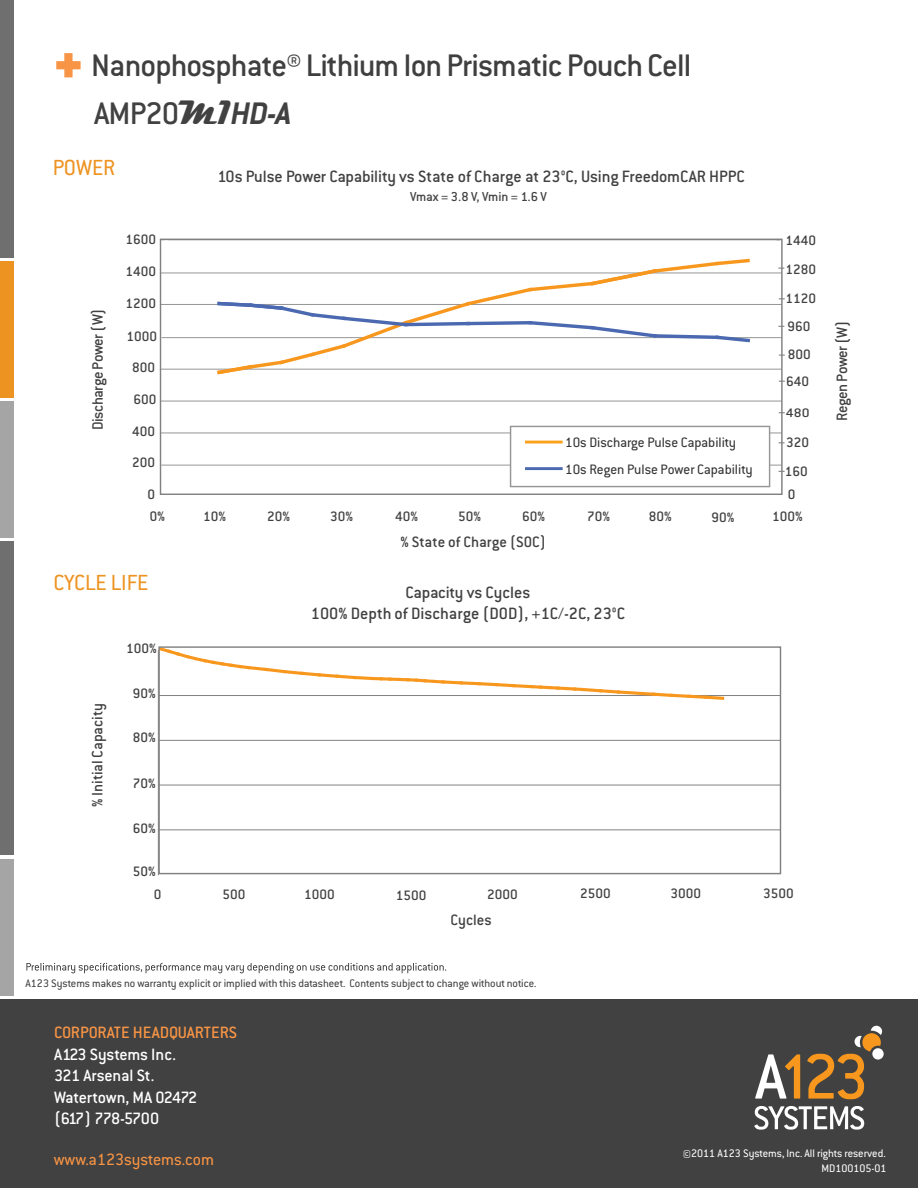
<style>
.page{position:relative;width:918px;height:1188px;background:#fff}
.page>*{position:absolute;margin:0;border:0;box-sizing:border-box;transform-origin:0 0}
.t1{font:500 34.2px "Conduit ITC Std";letter-spacing:-.025em;color:#3f3f3f}
.t2{font:500 34.2px "Conduit ITC Std";letter-spacing:-.025em;color:#414141}
.t3{font:24px "Conduit ITC Std";color:#ed9322}
.t4{font:18.75px "Geneva";color:#010101;scale:1.31 1}
.t5{font:500 18px/21.6px "Conduit ITC Std";color:#414141;text-align:center}
.t6{font:500 18px/21.6px "Conduit ITC Std";letter-spacing:-.02em;color:#fff}
.t7{font:500 18px "Conduit ITC Std";color:#f79445}
.t8{font:18px "Conduit ITC Std";color:#f79444}
.t9{font:500 16.5px "Conduit ITC Std";color:#414141}
.t10{font:500 16.5px "Conduit ITC Std";letter-spacing:-.03em;color:#414141}
.t11{font:500 15px/32.2px "Conduit ITC Std";color:#414141;text-align:justify}
.t12{font:15px/26.5px "Conduit ITC Std";color:#343333}
.t13{font:500 14.25px "Conduit ITC Std";letter-spacing:-.01em;color:#414141}
.t14{font:500 13.5px "Conduit ITC Std";color:#414141;scale:1.14 1}
.t15{font:12px "Conduit ITC Std";color:#414141}
.t16{font:12px "Conduit ITC Std";color:#fff}
.s1{font-family:"Magneto";font-weight:700}
.s2{font-weight:700;font-style:italic}
.s3{font-weight:400}
</style>
<div class="page">
<hr style="left:160px;top:304px;width:621px;height:1px;background:#969696">
<hr style="left:162px;top:337px;width:620px;height:1px;background:#969696">
<div style="left:0;top:999px;width:918px;height:189px;background:#414141"></div>
<svg style="left:755px;top:1054px;width:45px;height:45px"></svg>
<svg style="left:754px;top:1106px;width:110px;height:24px"></svg>
<svg style="left:807px;top:1026px;width:77px;height:73px"></svg>
<svg style="left:26px;top:963px;width:420px;height:10px"></svg>
<div style="left:0;top:542px;width:14px;height:313px;background:#6f6f70"></div>
<div style="left:0;top:401px;width:14px;height:137px;background:#a5a5a5"></div>
<div style="left:0;top:261px;width:14px;height:136px;background:#ed9322"></div>
<div style="left:0;top:0;width:14px;height:257px;background:#6f6f70"></div>
<div style="left:0;top:859px;width:14px;height:137px;background:#a5a5a5"></div>
<svg style="left:56px;top:53px;width:25px;height:24px"></svg>
<hr style="left:158px;top:830px;width:623px;height:1px;background:#818181">
<hr style="left:158px;top:785px;width:623px;height:1px;background:#818181">
<hr style="left:158px;top:740px;width:623px;height:1px;background:#818181">
<hr style="left:158px;top:695px;width:623px;height:1px;background:#818181">
<hr style="left:158px;top:651px;width:1px;height:224px;background:#818181">
<svg style="left:157px;top:648px;width:568px;height:54px"></svg>
<hr style="left:160px;top:369px;width:621px;height:1px;background:#969696">
<hr style="left:162px;top:465px;width:619px;height:1px;background:#969696">
<hr style="left:160px;top:433px;width:621px;height:1px;background:#969696">
<hr style="left:160px;top:401px;width:621px;height:1px;background:#969696">
<hr style="left:160px;top:273px;width:621px;height:1px;background:#969696">
<div style="left:511px;top:430px;width:258px;height:59px;background:#fff"></div>
<div style="left:510px;top:426px;width:260px;height:61px;border:1px solid #969696"></div>
<hr style="left:526px;top:441px;width:35px;height:2px;background:#faa21b">
<hr style="left:526px;top:467px;width:35px;height:3px;background:#4b68b1">
<svg style="left:215px;top:258px;width:537px;height:117px"></svg>
<div style="left:160px;top:239px;width:623px;height:256px;border:1px solid #818181"></div>
<div style="left:158px;top:646px;width:623px;height:228px;border:1px solid #818181"></div>
<h1 class="t1" style="left:91px;top:45px;width:602px">Nanophosphate® Lithium Ion Prismatic Pouch Cell</h1>
<p class="t4" style="left:5px;top:105px;width:154px">harge Power (W)</p>
<h1 class="t2" style="left:94px;top:93px;width:199px">AMP20<span class="s1">M1</span><span class="s2">HD-A</span></h1>
<h2 class="t3" style="left:53px;top:153px;width:64px">POWER</h2>
<p class="t10" style="left:88px;top:430px;width:122px;rotate:-90deg">Discharge Power (W)</p>
<p class="t11" style="left:125px;top:223px;width:33px">1600<br>1400<br>1200<br>1000</p>
<p class="t11" style="left:132px;top:351px;width:24px">800</p>
<p class="t11" style="left:133px;top:382px;width:24px">600</p>
<p class="t11" style="left:132px;top:415px;width:24px">400</p>
<p class="t11" style="left:132px;top:446px;width:24px">200</p>
<p class="t11" style="left:147px;top:478px;width:9px">0</p>
<h2 class="t3" style="left:54px;top:568px;width:96px">CYCLE LIFE</h2>
<p class="t9" style="left:87px;top:807px;width:106px;rotate:-90deg">% Initial Capacity</p>
<p class="t11" style="left:126px;top:632px;width:32px">100%</p>
<p class="t11" style="left:133px;top:676px;width:24px">90%</p>
<p class="t11" style="left:133px;top:721px;width:24px">80%</p>
<p class="t11" style="left:133px;top:766px;width:24px">70%</p>
<p class="t11" style="left:133px;top:811px;width:24px">60%</p>
<p class="t11" style="left:154px;top:859px;width:9px;line-height:23.5px;text-indent:-21px">50%<br>0</p>
<p class="t5" style="left:218px;top:165px;width:529px">10s Pulse Power Capability vs State of Charge at 23<span class="s3">°</span>C, Using FreedomCAR HPPC</p>
<p class="t13" style="left:410px;top:188px;width:138px">Vmax = 3.8 V, Vmin = 1.6 V</p>
<p class="t12" style="left:565px;top:429px;width:189px">10s Discharge Pulse Capability<br>10s Regen Pulse Power Capability</p>
<p class="t11" style="left:785px;top:225px;width:32px;line-height:29.2px">1440<br>1280<br>1120</p>
<p class="t11" style="left:787px;top:310px;width:24px">960</p>
<p class="t11" style="left:788px;top:338px;width:24px">800</p>
<p class="t11" style="left:786px;top:365px;width:24px">640</p>
<p class="t14" style="left:786px;top:404px;width:22px">480</p>
<p class="t11" style="left:786px;top:426px;width:24px">320</p>
<p class="t11" style="left:785px;top:454px;width:24px">160</p>
<p class="t11" style="left:788px;top:477px;width:9px">0</p>
<p class="t11" style="left:203px;top:500px;width:24px">10%</p>
<p class="t11" style="left:267px;top:500px;width:24px">20%</p>
<p class="t11" style="left:330px;top:500px;width:24px">30%</p>
<p class="t11" style="left:395px;top:500px;width:24px">40%</p>
<p class="t11" style="left:458px;top:500px;width:24px">50%</p>
<p class="t11" style="left:522px;top:500px;width:24px">60%</p>
<p class="t11" style="left:587px;top:500px;width:24px">70%</p>
<p class="t11" style="left:649px;top:499px;width:24px">80%</p>
<p class="t11" style="left:712px;top:500px;width:24px">90%</p>
<p class="t11" style="left:772px;top:500px;width:32px">100%</p>
<p class="t9" style="left:400px;top:532px;width:147px">% State of Charge (SOC)</p>
<p class="t5" style="left:311px;top:581px;width:316px">Capacity vs Cycles<br>100% Depth of Discharge (DOD), +1C/-2C, 23<span class="s3">°</span>C</p>
<p class="t10" style="left:832px;top:421px;width:101px;rotate:-90deg">Regen Power (W)</p>
<p class="t11" style="left:223px;top:878px;width:24px">500</p>
<p class="t11" style="left:304px;top:878px;width:32px">1000</p>
<p class="t11" style="left:396px;top:879px;width:32px">1500</p>
<p class="t11" style="left:487px;top:878px;width:32px">2000</p>
<p class="t11" style="left:580px;top:877px;width:32px">2500</p>
<p class="t9" style="left:451px;top:910px;width:43px">Cycles</p>
<p class="t11" style="left:671px;top:877px;width:32px">3000</p>
<p class="t11" style="left:763px;top:877px;width:32px">3500</p>
<p class="t15" style="left:26px;top:976px;width:513px">A123 Systems makes no warranty explicit or implied with this datasheet. Contents subject to change without notice.</p>
<p class="t7" style="left:54px;top:1021px;width:185px">CORPORATE HEADQUARTERS</p>
<p class="t6" style="left:54px;top:1043px;width:145px">A123 Systems Inc.<br>321 Arsenal St.<br>Watertown, MA 02472 (617) 778-5700</p>
<p class="t8" style="left:54px;top:1149px;width:162px">www.a123systems.com</p>
<p class="t16" style="left:683px;top:1146px;width:204px">©2011 A123 Systems, Inc. All rights reserved.</p>
<p class="t16" style="left:821px;top:1161px;width:67px">MD100105-01</p>
</div>
